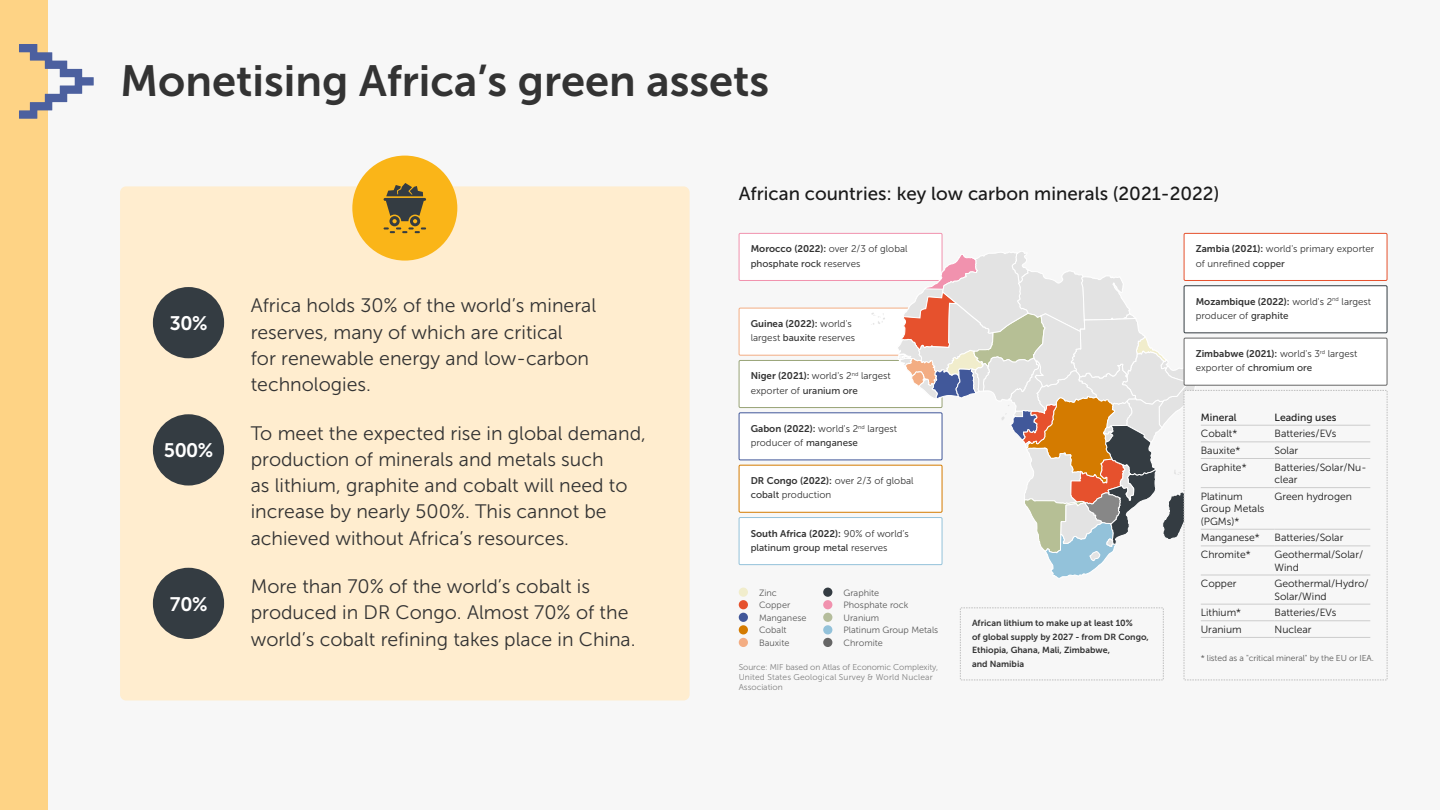
<style>
.page{position:relative;width:1440px;height:810px;background:#f7f7f7}
.page>*{position:absolute;margin:0;border:0;box-sizing:border-box;transform-origin:0 0}
.t1{font:43.5px "Museo Sans 700";color:#333}
.t2{font:19.5px/26.2px "Museo Sans 300";color:#333}
.t3{font:19.5px "Museo Sans 700";color:#fff}
.t4{font:18.75px "Museo Sans 500";color:#1a1a1a}
.t5{font:10.43px/12.5px "Museo Sans 300";color:#1a1a1a}
.t6{font:10.43px "Museo Sans 500";color:#1a1a1a}
.t7{font:9.75px/14.3px "Museo Sans 300";color:#333}
.t8{font:9.75px "Museo Sans 700";color:#333}
.t9{font:9.75px "Museo Sans 500";color:#333}
.t10{font:9.07px/12.5px "Museo Sans 300";color:#595959}
.t11{font:8.85px/13.5px "Museo Sans 700";color:#333}
.t12{font:8.55px "Museo Sans 300";letter-spacing:-.01em;color:#595959}
.t13{font:8.48px/10.1px "Museo Sans 300";color:#808080}
.s1{font-family:"Museo Sans 700"}
.s2{font-family:"Museo Sans 300"}
.s3{font-family:"Museo Sans 500"}
</style>
<div class="page">
<div style="left:0;top:0;width:48px;height:810px;background:#fed385"></div>
<svg style="left:19px;top:44px;width:75px;height:75px"></svg>
<div style="left:120px;top:186px;width:570px;height:514px;background:#ffedcf;border-radius:6px"></div>
<div style="left:352px;top:156px;width:105px;height:105px;background:#fab518;border-radius:50%"></div>
<svg style="left:384px;top:183px;width:42px;height:50px"></svg>
<div style="left:153px;top:287px;width:71px;height:71px;background:#343c42;border-radius:50%"></div>
<div style="left:153px;top:414px;width:71px;height:72px;background:#343c42;border-radius:50%"></div>
<div style="left:153px;top:568px;width:71px;height:71px;background:#343c42;border-radius:50%"></div>
<div style="left:739px;top:613px;width:9px;height:9px;background:#415799;border-radius:50%"></div>
<div style="left:739px;top:625px;width:9px;height:9px;background:#d47b00;border-radius:50%"></div>
<div style="left:739px;top:600px;width:9px;height:9px;background:#e6512d;border-radius:50%"></div>
<div style="left:739px;top:588px;width:9px;height:9px;background:#f1edcc;border-radius:50%"></div>
<div style="left:739px;top:638px;width:9px;height:9px;background:#f3ad83;border-radius:50%"></div>
<div style="left:823px;top:588px;width:9px;height:9px;background:#343c42;border-radius:50%"></div>
<div style="left:823px;top:600px;width:9px;height:9px;background:#f192ae;border-radius:50%"></div>
<div style="left:823px;top:613px;width:9px;height:9px;background:#b5bd9c;border-radius:50%"></div>
<div style="left:823px;top:625px;width:9px;height:9px;background:#93c2da;border-radius:50%"></div>
<div style="left:823px;top:638px;width:9px;height:9px;background:#666;border-radius:50%"></div>
<div style="left:739px;top:308px;width:203px;height:47px;background:#fff"></div>
<div style="left:739px;top:308px;width:203px;height:48px;border:1px solid #f3ad83"></div>
<div style="left:739px;top:413px;width:203px;height:47px;background:#fff"></div>
<div style="left:739px;top:412px;width:203px;height:48px;border:1px solid #415799"></div>
<div style="left:739px;top:360px;width:203px;height:48px;background:#fff"></div>
<div style="left:739px;top:360px;width:203px;height:48px;border:1px solid #98a376"></div>
<div style="left:739px;top:465px;width:203px;height:47px;background:#fff"></div>
<div style="left:739px;top:465px;width:203px;height:48px;border:1px solid #d47b00"></div>
<div style="left:739px;top:518px;width:203px;height:47px;background:#fff"></div>
<div style="left:739px;top:517px;width:203px;height:48px;border:1px solid #93c2da"></div>
<div style="left:739px;top:233px;width:203px;height:47px;background:#fff"></div>
<div style="left:739px;top:233px;width:203px;height:48px;border:1px solid #f192ae"></div>
<svg style="left:871px;top:313px;width:14px;height:12px"></svg>
<div style="left:1184px;top:233px;width:203px;height:47px;background:#fff"></div>
<div style="left:1184px;top:233px;width:203px;height:48px;border:1px solid #e6512d"></div>
<svg style="left:897px;top:251px;width:491px;height:430px"></svg>
<h1 class="t1" style="left:120px;top:57px;width:651px">Monetising Africa’s green assets</h1>
<p class="t4" style="left:739px;top:184px;width:482px">African countries: key low carbon minerals (2021-2022)</p>
<p class="t3" style="left:169px;top:312px;width:40px">30%</p>
<p class="t3" style="left:164px;top:440px;width:51px">500%</p>
<p class="t3" style="left:169px;top:593px;width:40px">70%</p>
<p class="t2" style="left:251px;top:293px;width:347px">Africa holds 30% of the world’s mineral reserves, many of which are critical<br>for renewable energy and low-carbon technologies.</p>
<p class="t2" style="left:251px;top:420px;width:397px">To meet the expected rise in global demand, production of minerals and metals such<br>as lithium, graphite and cobalt will need to increase by nearly 500%. This cannot be achieved without Africa’s resources.</p>
<p class="t2" style="left:251px;top:574px;width:386px">More than 70% of the world’s cobalt is produced in DR Congo. Almost 70% of the world’s cobalt refining takes place in China.</p>
<p class="t7" style="left:751px;top:242px;width:158px"><span class="s1">Morocco (2022):</span> over 2/3 of global</p>
<p class="t9" style="left:751px;top:258px;width:111px">phosphate rock <span class="s2">reserves</span></p>
<p class="t8" style="left:751px;top:318px;width:103px">Guinea (2022): <span class="s2">world's</span></p>
<p class="t7" style="left:751px;top:331px;width:106px">largest <span class="s3">bauxite</span> reserves</p>
<p class="t7" style="left:751px;top:369px;width:141px"><span class="s1">Niger (2021):</span> world's 2<sup>nd</sup> largest exporter of <span class="s3">uranium ore</span></p>
<p class="t7" style="left:751px;top:421px;width:148px"><span class="s1">Gabon (2022):</span> world's 2<sup>nd</sup> largest producer of <span class="s3">manganese</span></p>
<p class="t7" style="left:751px;top:474px;width:164px"><span class="s1">DR Congo (2022):</span> over 2/3 of global <span class="s3">cobalt</span> production</p>
<p class="t8" style="left:751px;top:528px;width:160px">South Africa (2022): <span class="s2">90% of world’s</span></p>
<p class="t9" style="left:751px;top:542px;width:138px">platinum group metal <span class="s2">reserves</span></p>
<p class="t10" style="left:759px;top:586px;width:19px">Zinc</p>
<p class="t10" style="left:759px;top:599px;width:33px">Copper</p>
<p class="t10" style="left:759px;top:611px;width:49px">Manganese<br>Cobalt</p>
<p class="t10" style="left:759px;top:637px;width:32px">Bauxite</p>
<p class="t10" style="left:843px;top:586px;width:96px">Graphite<br>Phosphate rock<br>Uranium<br>Platinum Group Metals<br>Chromite</p>
<p class="t13" style="left:739px;top:662px;width:201px">Source: MIF based on Atlas of Economic Complexity,<br>United States Geological Survey &amp; World Nuclear<br>Association</p>
<p class="t11" style="left:972px;top:616px;width:178px">African lithium to make up at least 10%<br>of global supply by 2027 - from DR Congo,<br>Ethiopia, Ghana, Mali, Zimbabwe,<br>and Namibia</p>
<p class="t7" style="left:1196px;top:242px;width:180px"><span class="s1">Zambia (2021):</span> world's primary exporter of unrefined <span class="s3">copper</span></p>
<p class="t8" style="left:1196px;top:296px;width:177px">Mozambique (2022): <span class="s2">world's 2</span><sup>nd</sup> <span class="s2">largest</span></p>
<p class="t7" style="left:1196px;top:309px;width:94px">producer of <span class="s3">graphite</span></p>
<p class="t8" style="left:1196px;top:348px;width:163px">Zimbabwe (2021): <span class="s2">world's 3</span><sup>rd</sup> <span class="s2">largest</span></p>
<p class="t9" style="left:1196px;top:363px;width:118px"><span class="s2">exporter of</span> chromium ore</p>
<p class="t6" style="left:1201px;top:411px;width:37px">Mineral</p>
<p class="t6" style="left:1275px;top:411px;width:64px">Leading uses</p>
<p class="t5" style="left:1201px;top:428px;width:38px">Cobalt*</p>
<p class="t5" style="left:1275px;top:428px;width:63px">Batteries/EVs</p>
<p class="t5" style="left:1201px;top:444px;width:41px">Bauxite*</p>
<p class="t5" style="left:1275px;top:444px;width:25px">Solar</p>
<p class="t5" style="left:1201px;top:461px;width:47px">Graphite*</p>
<p class="t5" style="left:1275px;top:461px;width:94px">Batteries/Solar/Nu&shy;clear</p>
<p class="t5" style="left:1201px;top:490px;width:65px">Platinum<br>Group Metals (PGMs)*</p>
<p class="t5" style="left:1275px;top:490px;width:79px">Green hydrogen</p>
<p class="t5" style="left:1201px;top:532px;width:61px">Manganese*</p>
<p class="t5" style="left:1275px;top:532px;width:70px">Batteries/Solar</p>
<p class="t5" style="left:1201px;top:548px;width:51px">Chromite*</p>
<p class="t5" style="left:1275px;top:548px;width:90px">Geothermal/Solar/<br>Wind</p>
<p class="t5" style="left:1201px;top:577px;width:37px">Copper</p>
<p class="t5" style="left:1275px;top:577px;width:96px">Geothermal/Hydro/<br>Solar/Wind</p>
<p class="t5" style="left:1201px;top:607px;width:42px">Lithium*</p>
<p class="t5" style="left:1275px;top:607px;width:63px">Batteries/EVs</p>
<p class="t5" style="left:1201px;top:623px;width:42px">Uranium</p>
<p class="t5" style="left:1275px;top:623px;width:39px">Nuclear</p>
<p class="t12" style="left:1201px;top:653px;width:175px">* listed as a "critical mineral" by the EU or IEA.</p>
</div>
